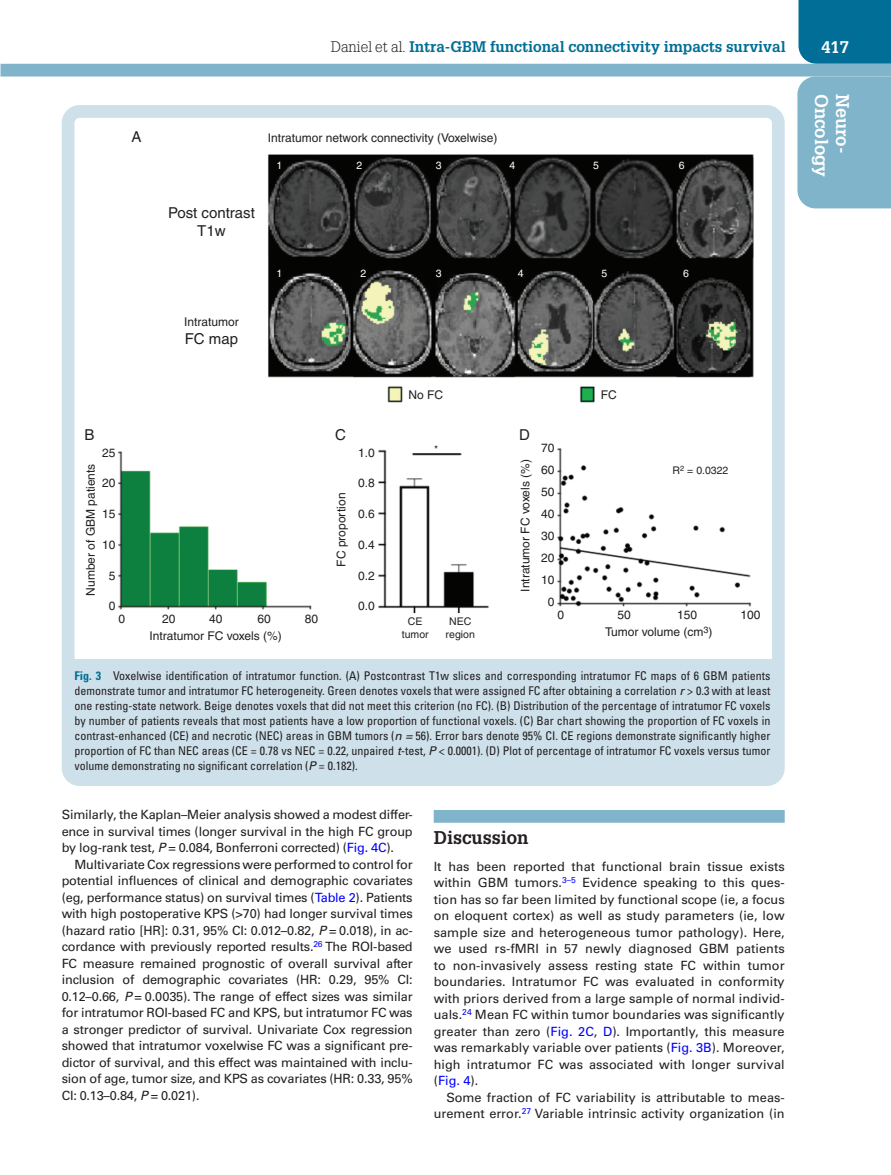
<style>
.page{position:relative;width:891px;height:1175px;background:#fff}
.page>*{position:absolute;margin:0;border:0;box-sizing:border-box;transform-origin:0 0}
.t1{font:700 18px "Glypha LT Std";color:#fff}
.t2{font:700 18px "Glypha LT Std";color:#231f20}
.t3{font:700 16.5px "Glypha LT Std";color:#fff}
.t4{font:700 15px "Glypha LT Std";color:#006e96}
.t5{font:15px/18px "Helvetica";color:#231f20;text-align:center}
.t6{font:12.75px/16.5px "Univers LT Std";color:#231f20;text-align:justify}
.t7{font:condensed 12px/15px "Univers LT Std";color:#231f20;text-align:justify}
.t8{font:12px "Helvetica";color:#231f20}
.t9{font:10.5px/12.6px "Helvetica";color:#231f20;text-align:center}
.t10{font:10.5px "Helvetica";color:#fff}
.s1{font-weight:300;color:#231f20}
.s2{font-weight:700;color:#006e96}
.s3{font-style:italic;font-stretch:normal}
.s4{font-style:italic}
.s5{color:#00f}
</style>
<div class="page">
<div style="left:799px;top:0;width:92px;height:64px;background:#006e96"></div>
<div style="left:1px;top:64px;width:890px;height:12px;background:#7fb4ca"></div>
<div style="left:797px;top:76px;width:94px;height:132px;background:#7fb4ca"></div>
<div style="left:434px;top:810px;width:351px;height:12px;background:#7fb4ca"></div>
<div style="left:65px;top:659px;width:716px;height:118px;background:#cee0ea"></div>
<img style="left:118px;top:154px;width:636px;height:459px">
<div style="left:62px;top:105px;width:723px;height:681px;border:13px solid #cee0ea;border-radius:12px"></div>
<p class="t5" style="left:132px;top:127px;width:12px">A</p>
<p class="t4" style="left:331px;top:37px;width:456px"><span class="s1">Daniel et al.</span> Intra-GBM functional connectivity impacts survival</p>
<p class="t3" style="left:821px;top:37px;width:29px">417</p>
<h1 class="t1" style="left:833px;top:94px;width:85px;rotate:90deg">Oncology</h1>
<h1 class="t1" style="left:854px;top:94px;width:61px;rotate:90deg">Neuro-</h1>
<p class="t8" style="left:268px;top:131px;width:231px">Intratumor network connectivity (Voxelwise)</p>
<p class="t10" style="left:277px;top:160px;width:7px">1</p>
<p class="t10" style="left:356px;top:160px;width:7px">2</p>
<p class="t10" style="left:436px;top:160px;width:7px">3</p>
<p class="t10" style="left:679px;top:160px;width:7px">6</p>
<p class="t10" style="left:509px;top:160px;width:7px">4</p>
<p class="t10" style="left:593px;top:160px;width:7px">5</p>
<p class="t5" style="left:168px;top:204px;width:88px">Post contrast<br>T1w</p>
<p class="t10" style="left:277px;top:267px;width:7px">1</p>
<p class="t10" style="left:361px;top:267px;width:7px">2</p>
<p class="t10" style="left:436px;top:267px;width:7px">3</p>
<p class="t10" style="left:683px;top:267px;width:7px">6</p>
<p class="t10" style="left:518px;top:267px;width:7px">4</p>
<p class="t10" style="left:602px;top:267px;width:7px">5</p>
<p class="t8" style="left:184px;top:315px;width:56px">Intratumor</p>
<p class="t5" style="left:185px;top:330px;width:55px">FC map</p>
<p class="t8" style="left:408px;top:388px;width:36px">No FC</p>
<p class="t8" style="left:601px;top:388px;width:17px">FC</p>
<p class="t5" style="left:85px;top:425px;width:12px">B</p>
<p class="t5" style="left:335px;top:425px;width:12px">C</p>
<p class="t5" style="left:519px;top:425px;width:12px">D</p>
<p class="t8" style="left:102px;top:445px;width:15px">25</p>
<p class="t8" style="left:358px;top:445px;width:18px">1.0</p>
<p class="t9" style="left:434px;top:443px;width:6px">*</p>
<p class="t8" style="left:541px;top:441px;width:15px">70</p>
<p class="t8" style="left:84px;top:596px;width:134px;rotate:-90deg">Number of GBM patients</p>
<p class="t8" style="left:102px;top:476px;width:15px">20</p>
<p class="t8" style="left:102px;top:507px;width:15px">15</p>
<p class="t8" style="left:102px;top:537px;width:15px">10</p>
<p class="t8" style="left:109px;top:568px;width:8px">5</p>
<p class="t8" style="left:334px;top:566px;width:75px;rotate:-90deg">FC proportion</p>
<p class="t8" style="left:358px;top:476px;width:18px">0.8</p>
<p class="t8" style="left:358px;top:507px;width:18px">0.6</p>
<p class="t8" style="left:358px;top:537px;width:18px">0.4</p>
<p class="t8" style="left:358px;top:568px;width:18px">0.2</p>
<p class="t8" style="left:518px;top:591px;width:134px;rotate:-90deg">Intratumor FC voxels (%)</p>
<p class="t8" style="left:541px;top:463px;width:15px">60</p>
<p class="t8" style="left:541px;top:485px;width:15px">50</p>
<p class="t8" style="left:541px;top:507px;width:15px">40</p>
<p class="t8" style="left:541px;top:529px;width:15px">30</p>
<p class="t8" style="left:541px;top:551px;width:15px">20</p>
<p class="t8" style="left:541px;top:573px;width:15px">10</p>
<p class="t9" style="left:673px;top:464px;width:57px">R<sup>2</sup> = 0.0322</p>
<p class="t8" style="left:109px;top:599px;width:8px">0</p>
<p class="t8" style="left:119px;top:612px;width:8px">0</p>
<p class="t8" style="left:162px;top:612px;width:15px">20</p>
<p class="t8" style="left:209px;top:612px;width:15px">40</p>
<p class="t8" style="left:258px;top:612px;width:15px">60</p>
<p class="t8" style="left:305px;top:612px;width:15px">80</p>
<p class="t8" style="left:150px;top:629px;width:134px">Intratumor FC voxels (%)</p>
<p class="t8" style="left:358px;top:599px;width:18px">0.0</p>
<p class="t9" style="left:402px;top:615px;width:28px">CE tumor</p>
<p class="t9" style="left:446px;top:615px;width:31px">NEC region</p>
<p class="t8" style="left:548px;top:595px;width:8px">0</p>
<p class="t8" style="left:558px;top:607px;width:8px">0</p>
<p class="t8" style="left:617px;top:607px;width:15px">50</p>
<p class="t8" style="left:677px;top:607px;width:22px">150</p>
<p class="t8" style="left:740px;top:607px;width:22px">100</p>
<p class="t8" style="left:605px;top:624px;width:109px">Tumor volume (cm<sup>3</sup>)</p>
<p class="t7" style="left:74px;top:668px;width:698px"><span class="s2">Fig. 3</span> Voxelwise identification of intratumor function. (A) Postcontrast T1w slices and corresponding intratumor FC maps of 6 GBM patients demonstrate tumor and intratumor FC heterogeneity. Green denotes voxels that were assigned FC after obtaining a correlation <span class="s3">r</span> &gt; 0.3 with at least one resting-state network. Beige denotes voxels that did not meet this criterion (no FC). (B) Distribution of the percentage of intratumor FC voxels by number of patients reveals that most patients have a low proportion of functional voxels. (C) Bar chart showing the proportion of FC voxels in contrast-enhanced (CE) and necrotic (NEC) areas in GBM tumors (<span class="s3">n =</span> 56). Error bars denote 95% CI. CE regions demonstrate significantly higher proportion of FC than NEC areas (CE = 0.78 vs NEC = 0.22, unpaired <span class="s3">t</span>-test, <span class="s3">P</span> &lt; 0.0001). (D) Plot of percentage of intratumor FC voxels versus tumor volume demonstrating no significant correlation (<span class="s3">P</span> = 0.182).</p>
<p class="t6" style="left:62px;top:806px;width:353px">Similarly, the Kaplan–Meier analysis showed a modest differ&shy;ence in survival times (longer survival in the high FC group by log-rank test, <span class="s4">P</span> = 0.084, Bonferroni corrected) (<span class="s5">Fig. 4C</span>).</p>
<p class="t6" style="left:62px;top:856px;width:353px;text-indent:13px">Multivariate Cox regressions were performed to control for potential influences of clinical and demographic covariates (eg, performance status) on survival times (<span class="s5">Table 2</span>). Patients with high postoperative KPS (&gt;70) had longer survival times (hazard ratio [HR]: 0.31, 95% CI: 0.012–0.82, <span class="s4">P</span> = 0.018), in ac&shy;cordance with previously reported results.<sup>26</sup> The ROI-based FC measure remained prognostic of overall survival after inclusion of demographic covariates (HR: 0.29, 95% CI:<br>0.12–0.66, <span class="s4">P</span> = 0.0035). The range of effect sizes was similar for intratumor ROI-based FC and KPS, but intratumor FC was a stronger predictor of survival. Univariate Cox regression showed that intratumor voxelwise FC was a significant pre&shy;dictor of survival, and this effect was maintained with inclu&shy;sion of age, tumor size, and KPS as covariates (HR: 0.33, 95% CI: 0.13–0.84, <span class="s4">P</span> = 0.021).</p>
<h1 class="t2" style="left:434px;top:826px;width:96px">Discussion</h1>
<p class="t6" style="left:434px;top:858px;width:353px">It has been reported that functional brain tissue exists within GBM tumors.<sup>3–5</sup> Evidence speaking to this ques&shy;tion has so far been limited by functional scope (ie, a focus on eloquent cortex) as well as study parameters (ie, low sample size and heterogeneous tumor pathology). Here, we used rs-fMRI in 57 newly diagnosed GBM patients to non-invasively assess resting state FC within tumor boundaries. Intratumor FC was evaluated in conformity with priors derived from a large sample of normal individ&shy;uals.<sup>24</sup> Mean FC within tumor boundaries was significantly greater than zero (<span class="s5">Fig. 2C</span>, <span class="s5">D</span>). Importantly, this measure was remarkably variable over patients (<span class="s5">Fig. 3B</span>). Moreover, high intratumor FC was associated with longer survival (<span class="s5">Fig. 4</span>).</p>
<p class="t6" style="left:434px;top:1089px;width:353px;text-align:right">Some fraction of FC variability is attributable to meas&shy;urement error.<sup>27</sup> Variable intrinsic activity organization (in</p>
</div>
